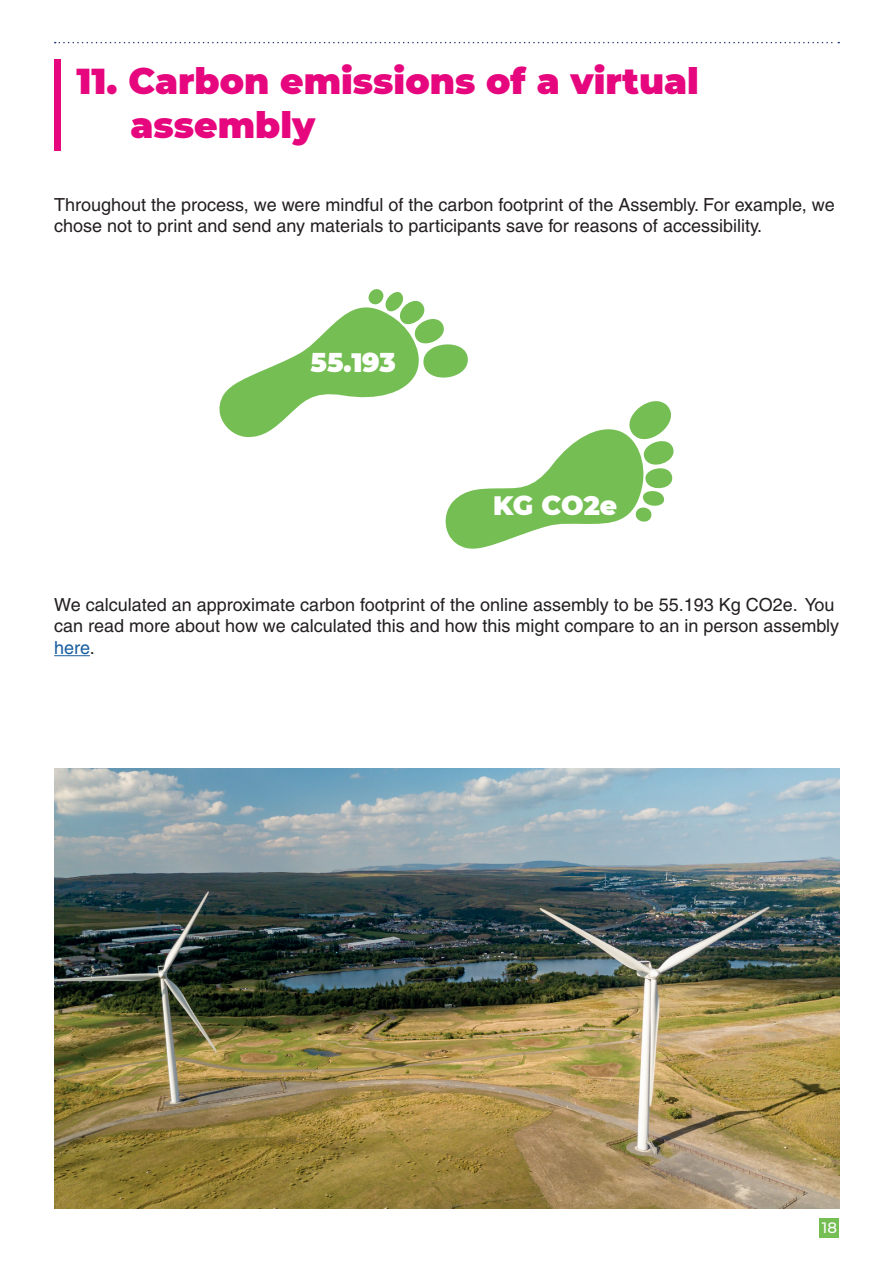
<style>
.page{position:relative;width:893px;height:1263px;background:#fff}
.page>*{position:absolute;margin:0;border:0;box-sizing:border-box;transform-origin:0 0}
.t1{font:900 36px/43.2px "Montserrat";color:#e6067e}
.t2{font:900 26.55px "Montserrat";color:#fff}
.t3{font:18px/21.6px "Helvetica";color:#231f20}
.t4{font:500 15px "Montserrat";color:#fff}
.s1{color:#175d9e}
</style>
<div class="page">
<svg style="left:55px;top:42px;width:784px;height:1px"></svg>
<div style="left:820px;top:1218px;width:19px;height:20px;background:#75be53"></div>
<div style="left:54px;top:60px;width:7px;height:91px;background:#e6067e"></div>
<img style="left:54px;top:769px;width:785px;height:440px">
<hr style="left:54px;top:655px;width:36px;height:1px;background:#175d9e">
<svg style="left:219px;top:289px;width:455px;height:260px"></svg>
<h1 class="t1" style="left:131px;top:58px;width:570px;text-indent:-54px">11. Carbon emissions of a virtual assembly</h1>
<p class="t3" style="left:54px;top:194px;width:782px">Throughout the process, we were mindful of the carbon footprint of the Assembly. For example, we chose not to print and send any materials to participants save for reasons of accessibility.</p>
<h2 class="t2" style="left:311px;top:343px;width:87px">55.193</h2>
<h2 class="t2" style="left:493px;top:485px;width:125px">KG CO2e</h2>
<p class="t3" style="left:54px;top:593px;width:786px">We calculated an approximate carbon footprint of the online assembly to be 55.193 Kg CO2e. You can read more about how we calculated this and how this might compare to an in person assembly <span class="s1">here</span>.</p>
<p class="t4" style="left:822px;top:1217px;width:17px">18</p>
</div>
